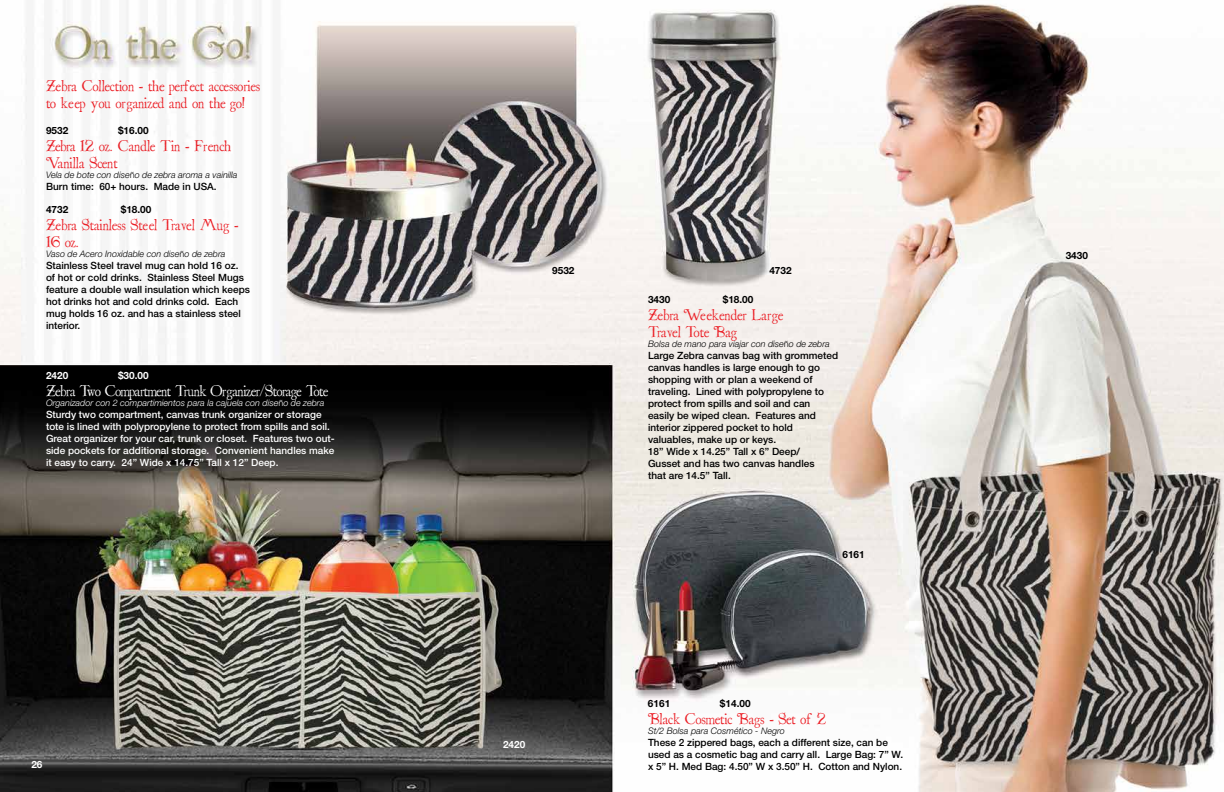
<style>
.page{position:relative;width:1224px;height:792px;background:#fff}
.page>*{position:absolute;margin:0;border:0;box-sizing:border-box;transform-origin:0 0}
.t1{font:15px/17px "St Nicholas";color:#eb1d24}
.t2{font:15px "St Nicholas";letter-spacing:-.025em;color:#fff}
.t3{font:15px/17px "St Nicholas";color:#e91d24}
.t4{font:500 10px/12px "Helvetica Neue";color:#000}
.t5{font:500 10px/12px "Helvetica Neue";color:#fff}
.t6{font:700 10px "Helvetica Neue";color:#000}
.t7{font:700 10px "Helvetica Neue";color:#fff}
.t8{font:italic 300 9px "Helvetica Neue";color:#000}
.t9{font:italic 300 9px "Helvetica Neue";color:#fff}
.s1{font-family:"Helvetica";font-style:normal}
</style>
<div class="page">
<img style="left:0;top:0;width:1224px;height:792px">
<h1 class="t1" style="left:46px;top:79px;width:216px">Zebra Collection - the perfect accessories to keep you organized and on the go!</h1>
<p class="t6" style="left:46px;top:124px;width:24px">9532</p>
<p class="t6" style="left:118px;top:124px;width:32px">$16.00</p>
<h1 class="t3" style="left:46px;top:139px;width:187px">Zebra 12 oz. Candle Tin - French<br>Vanilla Scent</h1>
<p class="t8" style="left:46px;top:169px;width:193px">Vela de bote con dise<span class="s1">ñ</span>o de zebra aroma a vainilla</p>
<p class="t4" style="left:46px;top:180px;width:172px">Burn time: 60+ hours. Made in USA.</p>
<p class="t6" style="left:46px;top:204px;width:24px">4732</p>
<p class="t6" style="left:121px;top:204px;width:32px">$18.00</p>
<h1 class="t1" style="left:46px;top:218px;width:194px">Zebra Stainless Steel Travel Mug -<br>16 oz.</h1>
<p class="t8" style="left:46px;top:249px;width:181px">Vaso de Acero Inoxidable con dise<span class="s1">ñ</span>o de zebra</p>
<p class="t4" style="left:46px;top:260px;width:205px">Stainless Steel travel mug can hold 16 oz. of hot or cold drinks. Stainless Steel Mugs feature a double wall insulation which keeps hot drinks hot and cold drinks cold. Each mug holds 16 oz. and has a stainless steel interior.</p>
<p class="t7" style="left:46px;top:369px;width:24px">2420</p>
<p class="t7" style="left:118px;top:369px;width:32px">$30.00</p>
<h1 class="t2" style="left:46px;top:384px;width:284px">Zebra Two Compartment Trunk Organizer/Storage Tote</h1>
<p class="t9" style="left:46px;top:397px;width:280px">Organizador con 2 compartimientos para la cajuela con dise<span class="s1">ñ</span>o de zebra</p>
<p class="t5" style="left:46px;top:408px;width:290px">Sturdy two compartment, canvas trunk organizer or storage tote is lined with polypropylene to protect from spills and soil.<br>Great organizer for your car, trunk or closet. Features two out&shy;side pockets for additional storage. Convenient handles make it easy to carry. 24” Wide x 14.75” Tall x 12” Deep.</p>
<p class="t7" style="left:31px;top:758px;width:13px">26</p>
<p class="t6" style="left:552px;top:264px;width:24px">9532</p>
<p class="t6" style="left:769px;top:264px;width:24px">4732</p>
<p class="t6" style="left:648px;top:293px;width:24px">3430</p>
<p class="t6" style="left:723px;top:293px;width:32px">$18.00</p>
<h1 class="t1" style="left:648px;top:308px;width:137px">Zebra Weekender Large<br>Travel Tote Bag</h1>
<p class="t8" style="left:648px;top:338px;width:183px">Bolsa de mano para viajar con dise<span class="s1">ñ</span>o de zebra</p>
<p class="t4" style="left:648px;top:349px;width:192px">Large Zebra canvas bag with grommeted canvas handles is large enough to go shopping with or plan a weekend of traveling. Lined with polypropylene to protect from spills and soil and can easily be wiped clean. Features and interior zippered pocket to hold valuables, make up or keys.<br>18” Wide x 14.25” Tall x 6” Deep/<br>Gusset and has two canvas handles<br>that are 14.5” Tall.</p>
<p class="t6" style="left:842px;top:548px;width:24px">6161</p>
<p class="t7" style="left:503px;top:739px;width:24px">2420</p>
<p class="t6" style="left:648px;top:697px;width:24px">6161</p>
<p class="t6" style="left:720px;top:697px;width:32px">$14.00</p>
<h1 class="t1" style="left:648px;top:712px;width:180px">Black Cosmetic Bags - Set of 2</h1>
<p class="t8" style="left:648px;top:725px;width:138px">St/2 Bolsa para Cosmético - Negro</p>
<p class="t4" style="left:648px;top:736px;width:257px">These 2 zippered bags, each a different size, can be used as a cosmetic bag and carry all. Large Bag: 7” W. x 5” H. Med Bag: 4.50” W x 3.50” H. Cotton and Nylon.</p>
<p class="t6" style="left:1066px;top:250px;width:24px">3430</p>
</div>
